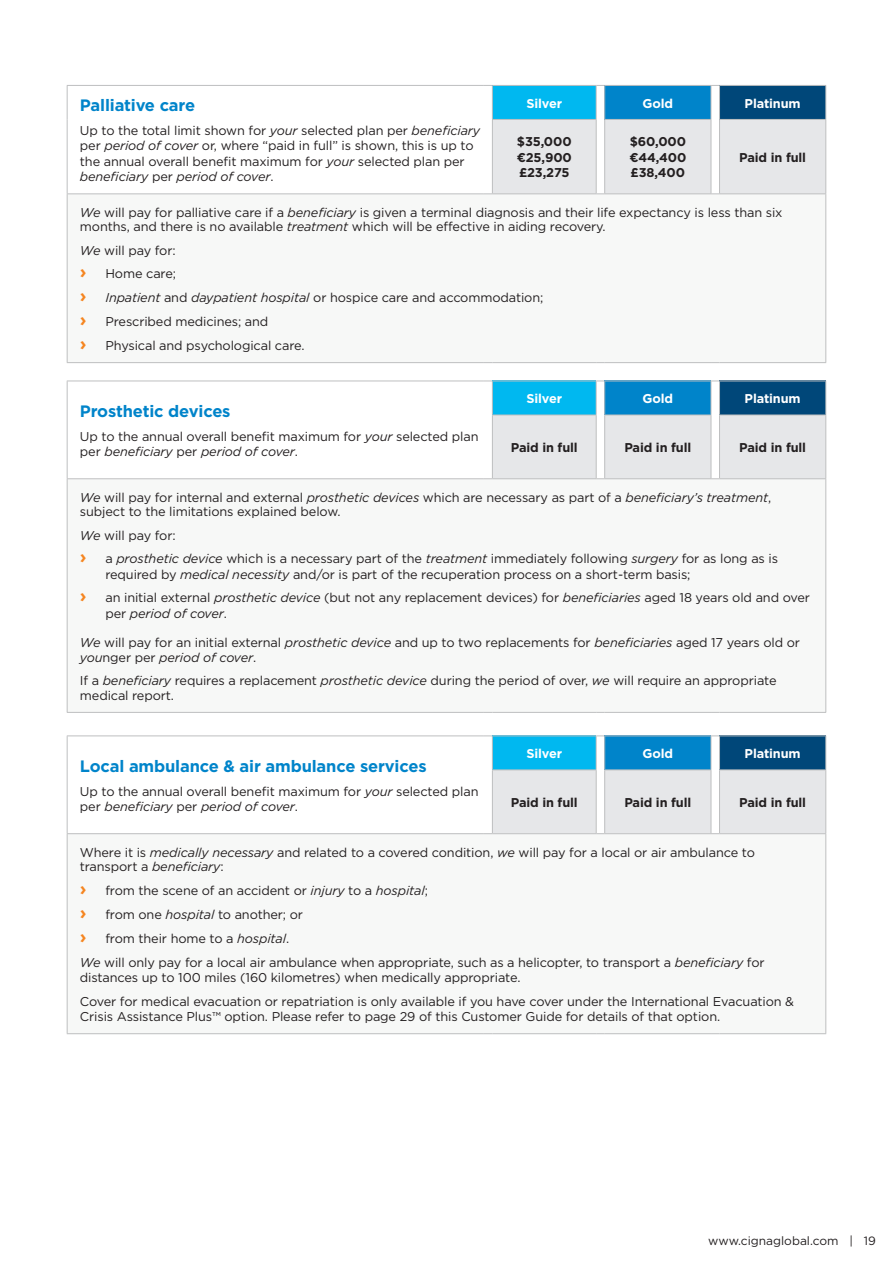
<style>
.page{position:relative;width:893px;height:1263px;background:#fff}
.page>*{position:absolute;margin:0;border:0;box-sizing:border-box;transform-origin:0 0}
.t1{font:700 16.5px "Gotham";letter-spacing:-.01em;color:#0084ca}
.Bullet{font:12.75px/15.3px "Gotham";letter-spacing:-.01em;color:#231f20}
.t2{font:700 12.75px/15.3px "Gotham";letter-spacing:-.01em;color:#231f20;text-align:justify}
.t3{font:700 12.75px "Gotham";letter-spacing:-.01em;color:#fff}
.t4{font:12px "Gotham";color:#231f20}
.s1{font-style:italic}
.s2{font-weight:700;font-size:18px;color:#f58520}
</style>
<div class="page">
<div style="left:67px;top:194px;width:759px;height:169px;background:#f7f8f7"></div>
<hr style="left:825px;top:194px;width:1px;height:168px;background:#bebfc0">
<hr style="left:67px;top:85px;width:417px;height:1px;background:#bebfc0">
<hr style="left:67px;top:86px;width:1px;height:33px;background:#bebfc0">
<hr style="left:67px;top:119px;width:1px;height:74px;background:#bebfc0">
<hr style="left:67px;top:193px;width:417px;height:1px;background:#bebfc0">
<svg style="left:484px;top:85px;width:342px;height:109px;background:#a5cadc"></svg>
<hr style="left:719px;top:85px;width:107px;height:1px;background:#bebfc0">
<hr style="left:825px;top:86px;width:1px;height:33px;background:#bebfc0">
<hr style="left:825px;top:120px;width:1px;height:73px;background:#bebfc0">
<hr style="left:492px;top:119px;width:105px;height:1px;background:#bebfc0">
<hr style="left:604px;top:119px;width:107px;height:1px;background:#bebfc0">
<hr style="left:719px;top:119px;width:107px;height:1px;background:#bebfc0">
<hr style="left:67px;top:194px;width:1px;height:168px;background:#bebfc0">
<hr style="left:67px;top:362px;width:417px;height:1px;background:#bebfc0">
<hr style="left:492px;top:362px;width:104px;height:1px;background:#bebfc0">
<hr style="left:605px;top:362px;width:106px;height:1px;background:#bebfc0">
<hr style="left:719px;top:362px;width:107px;height:1px;background:#bebfc0">
<div style="left:67px;top:479px;width:759px;height:233px;background:#f7f8f7"></div>
<hr style="left:825px;top:479px;width:1px;height:233px;background:#bebfc0">
<hr style="left:67px;top:381px;width:417px;height:1px;background:#bebfc0">
<hr style="left:67px;top:381px;width:1px;height:34px;background:#bebfc0">
<hr style="left:67px;top:415px;width:1px;height:63px;background:#bebfc0">
<hr style="left:67px;top:478px;width:417px;height:1px;background:#bebfc0">
<svg style="left:484px;top:381px;width:342px;height:98px;background:#9ec7db"></svg>
<hr style="left:719px;top:381px;width:107px;height:1px;background:#bebfc0">
<hr style="left:825px;top:381px;width:1px;height:34px;background:#bebfc0">
<hr style="left:825px;top:415px;width:1px;height:63px;background:#bebfc0">
<hr style="left:492px;top:415px;width:105px;height:1px;background:#bebfc0">
<hr style="left:604px;top:415px;width:107px;height:1px;background:#bebfc0">
<hr style="left:719px;top:415px;width:107px;height:1px;background:#bebfc0">
<hr style="left:67px;top:479px;width:1px;height:233px;background:#bebfc0">
<hr style="left:67px;top:712px;width:417px;height:1px;background:#bebfc0">
<hr style="left:492px;top:712px;width:104px;height:1px;background:#bebfc0">
<hr style="left:605px;top:712px;width:106px;height:1px;background:#bebfc0">
<hr style="left:719px;top:712px;width:107px;height:1px;background:#bebfc0">
<div style="left:67px;top:834px;width:759px;height:200px;background:#f7f8f7"></div>
<hr style="left:825px;top:834px;width:1px;height:199px;background:#bebfc0">
<hr style="left:67px;top:735px;width:417px;height:1px;background:#bebfc0">
<hr style="left:67px;top:736px;width:1px;height:34px;background:#bebfc0">
<hr style="left:67px;top:770px;width:1px;height:63px;background:#bebfc0">
<hr style="left:67px;top:833px;width:417px;height:1px;background:#bebfc0">
<svg style="left:484px;top:735px;width:342px;height:99px;background:#9fc7da"></svg>
<hr style="left:719px;top:735px;width:107px;height:1px;background:#bebfc0">
<hr style="left:825px;top:736px;width:1px;height:33px;background:#bebfc0">
<hr style="left:825px;top:770px;width:1px;height:63px;background:#bebfc0">
<hr style="left:492px;top:769px;width:105px;height:1px;background:#bebfc0">
<hr style="left:604px;top:769px;width:107px;height:1px;background:#bebfc0">
<hr style="left:719px;top:769px;width:107px;height:1px;background:#bebfc0">
<hr style="left:67px;top:834px;width:1px;height:199px;background:#bebfc0">
<hr style="left:67px;top:1033px;width:417px;height:1px;background:#bebfc0">
<hr style="left:492px;top:1033px;width:104px;height:1px;background:#bebfc0">
<hr style="left:605px;top:1033px;width:106px;height:1px;background:#bebfc0">
<hr style="left:719px;top:1033px;width:107px;height:1px;background:#bebfc0">
<p class="t1" style="left:80px;top:95px;width:117px">Palliative care</p>
<p class="Bullet" style="left:80px;top:123px;width:402px">Up to the total limit shown for <span class="s1">your</span> selected plan per <span class="s1">beneficiary </span>per <span class="s1">period of cover</span> or, where “paid in full” is shown, this is up to the annual overall benefit maximum for <span class="s1">your</span> selected plan per <span class="s1">beneficiary</span> per <span class="s1">period of cover</span>.</p>
<p class="t3" style="left:526px;top:95px;width:37px">Silver</p>
<p class="t3" style="left:643px;top:95px;width:32px">Gold</p>
<p class="t3" style="left:745px;top:95px;width:58px">Platinum</p>
<p class="t2" style="left:517px;top:134px;width:57px">$35,000 €25,900 £23,275</p>
<p class="t2" style="left:629px;top:134px;width:59px">$60,000 €44,400 £38,400</p>
<p class="t2" style="left:739px;top:149px;width:68px">Paid in full</p>
<p class="Bullet" style="left:80px;top:205px;width:704px;line-height:14.7px"><span class="s1">We</span> will pay for palliative care if a <span class="s1">beneficiary</span> is given a terminal diagnosis and their life expectancy is less than six months, and there is no available <span class="s1">treatment</span> which will be effective in aiding recovery.</p>
<p class="Bullet" style="left:80px;top:242px;width:97px"><span class="s1">We</span> will pay for:</p>
<p class="Bullet" style="left:80px;top:266px;width:98px"><span class="s2">›</span> Home care;</p>
<p class="Bullet" style="left:80px;top:290px;width:465px"><span class="s2">›</span> <span class="s1">Inpatient</span> and <span class="s1">daypatient hospital</span> or hospice care and accommodation;</p>
<p class="Bullet" style="left:80px;top:314px;width:190px"><span class="s2">›</span> Prescribed medicines; and</p>
<p class="Bullet" style="left:80px;top:337px;width:226px"><span class="s2">›</span> Physical and psychological care.</p>
<p class="t1" style="left:80px;top:400px;width:152px">Prosthetic devices</p>
<p class="Bullet" style="left:80px;top:428px;width:400px">Up to the annual overall benefit maximum for <span class="s1">your</span> selected plan per <span class="s1">beneficiary</span> per <span class="s1">period of cover</span>.</p>
<p class="t3" style="left:526px;top:390px;width:37px">Silver</p>
<p class="t3" style="left:643px;top:390px;width:32px">Gold</p>
<p class="t3" style="left:745px;top:390px;width:58px">Platinum</p>
<p class="t2" style="left:511px;top:440px;width:68px">Paid in full</p>
<p class="t2" style="left:624px;top:440px;width:68px">Paid in full</p>
<p class="t2" style="left:739px;top:440px;width:68px">Paid in full</p>
<p class="Bullet" style="left:80px;top:490px;width:693px;line-height:14.7px"><span class="s1">We</span> will pay for internal and external <span class="s1">prosthetic devices</span> which are necessary as part of a <span class="s1">beneficiary’s treatment</span>, subject to the limitations explained below.</p>
<p class="Bullet" style="left:80px;top:527px;width:97px"><span class="s1">We</span> will pay for:</p>
<p class="Bullet" style="left:105px;top:551px;width:674px;text-indent:-26px"><span class="s2">›</span> a <span class="s1">prosthetic device</span> which is a necessary part of the <span class="s1">treatment</span> immediately following <span class="s1">surgery</span> for as long as is required by <span class="s1">medical necessity</span> and/or is part of the recuperation process on a short-term basis;</p>
<p class="Bullet" style="left:105px;top:590px;width:706px;text-indent:-26px"><span class="s2">›</span> an initial external <span class="s1">prosthetic device</span> (but not any replacement devices) for <span class="s1">beneficiaries</span> aged 18 years old and over per <span class="s1">period of cover</span>.</p>
<p class="Bullet" style="left:80px;top:635px;width:722px;line-height:14.7px"><span class="s1">We</span> will pay for an initial external <span class="s1">prosthetic device</span> and up to two replacements for <span class="s1">beneficiaries</span> aged 17 years old or <span class="s1">you</span>nger per <span class="s1">period of cover</span>.</p>
<p class="Bullet" style="left:80px;top:673px;width:698px;line-height:14.7px">If a <span class="s1">beneficiary</span> requires a replacement <span class="s1">prosthetic device</span> during the period of over, <span class="s1">we</span> will require an appropriate medical report.</p>
<p class="t1" style="left:80px;top:755px;width:348px">Local ambulance &amp; air ambulance services</p>
<p class="Bullet" style="left:80px;top:783px;width:400px">Up to the annual overall benefit maximum for <span class="s1">your</span> selected plan per <span class="s1">beneficiary</span> per <span class="s1">period of cover</span>.</p>
<p class="t3" style="left:526px;top:745px;width:37px">Silver</p>
<p class="t3" style="left:643px;top:745px;width:32px">Gold</p>
<p class="t3" style="left:745px;top:745px;width:58px">Platinum</p>
<p class="t2" style="left:511px;top:795px;width:68px">Paid in full</p>
<p class="t2" style="left:624px;top:795px;width:68px">Paid in full</p>
<p class="t2" style="left:739px;top:795px;width:68px">Paid in full</p>
<p class="Bullet" style="left:80px;top:844px;width:676px;line-height:14.7px">Where it is <span class="s1">medically necessary</span> and related to a covered condition, <span class="s1">we</span> will pay for a local or air ambulance to transport a <span class="s1">beneficiary</span>:</p>
<p class="Bullet" style="left:80px;top:883px;width:350px"><span class="s2">›</span> from the scene of an accident or <span class="s1">injury</span> to a <span class="s1">hospital</span>;</p>
<p class="Bullet" style="left:80px;top:906px;width:225px"><span class="s2">›</span> from one <span class="s1">hospital</span> to another; or</p>
<p class="Bullet" style="left:80px;top:930px;width:211px"><span class="s2">›</span> from their home to a <span class="s1">hospital</span>.</p>
<p class="Bullet" style="left:80px;top:954px;width:686px"><span class="s1">We</span> will only pay for a local air ambulance when appropriate, such as a helicopter, to transport a <span class="s1">beneficiary</span> for distances up to 100 miles (160 kilometres) when medically appropriate.</p>
<p class="Bullet" style="left:80px;top:993px;width:716px">Cover for medical evacuation or repatriation is only available if you have cover under the International Evacuation &amp;<br>Crisis Assistance Plus™ option. Please refer to page 29 of this Customer Guide for details of that option.</p>
<p class="t4" style="left:708px;top:1233px;width:169px">www.cignaglobal.com | 19</p>
</div>
